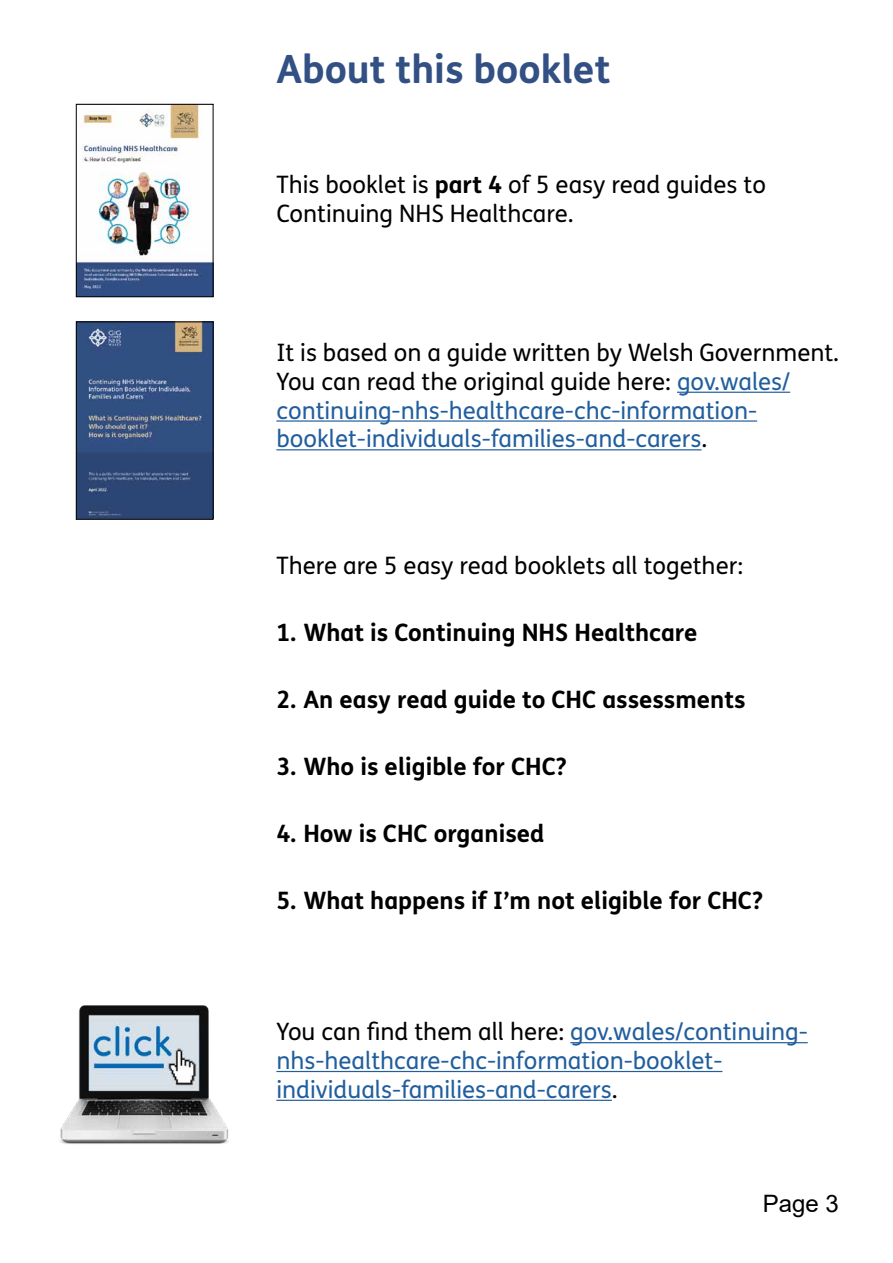
<style>
.page{position:relative;width:893px;height:1263px;background:#fff}
.page>*{position:absolute;margin:0;border:0;box-sizing:border-box;transform-origin:0 0}
.t1{font:700 39px "FS Me Pro";color:#325084}
.Bodytext{font:24px/28.8px "FS Me Pro";color:#215e9e}
.t2{font:700 24px "FS Me Pro";color:#000}
.Bodytext-2{font:24px/28.8px "FS Me Pro";color:#000}
.t3{font:24px "Arial";color:#000}
.s1{font-weight:700}
.s2{color:#000}
</style>
<div class="page">
<hr style="left:677px;top:392px;width:113px;height:1px;background:#215e9e">
<hr style="left:276px;top:420px;width:481px;height:2px;background:#215e9e">
<hr style="left:276px;top:449px;width:425px;height:1px;background:#215e9e">
<hr style="left:570px;top:1042px;width:238px;height:1px;background:#215e9e">
<hr style="left:276px;top:1071px;width:446px;height:1px;background:#215e9e">
<hr style="left:276px;top:1100px;width:336px;height:1px;background:#215e9e">
<img style="left:60px;top:1005px;width:169px;height:139px">
<img style="left:78px;top:324px;width:133px;height:193px">
<div style="left:76px;top:322px;width:137px;height:197px;border:1px solid #000"></div>
<img style="left:78px;top:106px;width:133px;height:189px">
<div style="left:76px;top:104px;width:137px;height:193px;border:1px solid #000"></div>
<h2 class="t1" style="left:276px;top:39px;width:336px">About this booklet</h2>
<p class="Bodytext-2" style="left:276px;top:170px;width:491px">This booklet is <span class="s1">part 4</span> of 5 easy read guides to<br>Continuing NHS Healthcare.</p>
<p class="Bodytext" style="left:276px;top:338px;width:564px"><span class="s2">It is based on a guide written by Welsh Government.<br>You can read the original guide here:</span> gov.wales/ continuing-nhs-healthcare-chc-information&shy;booklet-individuals-families-and-carers<span class="s2">.</span></p>
<p class="Bodytext-2" style="left:276px;top:551px;width:468px">There are 5 easy read booklets all together:</p>
<p class="t2" style="left:276px;top:614px;width:423px">1. What is Continuing NHS Healthcare</p>
<p class="t2" style="left:276px;top:681px;width:471px">2. An easy read guide to CHC assessments</p>
<p class="t2" style="left:276px;top:748px;width:292px">3. Who is eligible for CHC?</p>
<p class="t2" style="left:276px;top:815px;width:269px">4. How is CHC organised</p>
<p class="t2" style="left:276px;top:882px;width:488px">5. What happens if I’m not eligible for CHC?</p>
<p class="Bodytext" style="left:276px;top:1017px;width:533px"><span class="s2">You can find them all here:</span> gov.wales/continuing&shy;nhs-healthcare-chc-information-booklet&shy;individuals-families-and-carers<span class="s2">.</span></p>
<p class="t3" style="left:763px;top:1187px;width:78px">Page 3</p>
</div>
